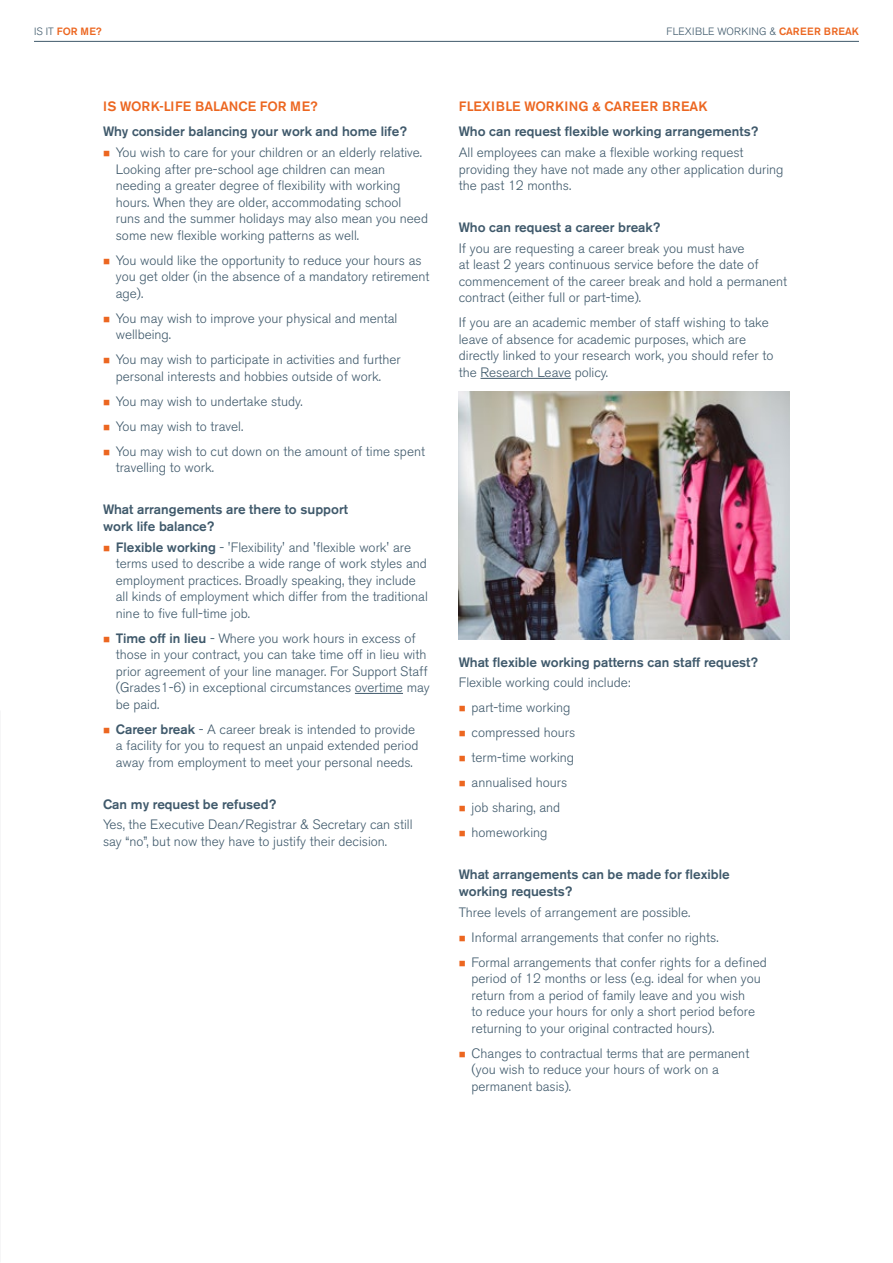
<style>
.page{position:relative;width:893px;height:1263px;background:#fff}
.page>*{position:absolute;margin:0;border:0;box-sizing:border-box;transform-origin:0 0}
.t1{font:300 13.5px/16.5px "Akzidenz Grotesk BE";color:#3f596b}
.t2{font:500 13.5px/16.5px "Akzidenz Grotesk BE";color:#3f596b}
.t3{font:500 13.5px "Akzidenz Grotesk BE";letter-spacing:.02em;color:#ec6620}
.t4{font:500 13.5px "Akzidenz Grotesk BE";color:#ec6620}
.t5{font:300 10.5px "Akzidenz Grotesk BE";letter-spacing:.02em;color:#3f596b}
.t6{font:500 10.5px "Akzidenz Grotesk BE";color:#ec6620}
.s1{font-weight:300;color:#3f596b}
.s2{font-weight:500;color:#ec6620}
.s3{color:#ec6620}
.s4{font-weight:500}
</style>
<div class="page">
<hr style="left:34px;top:41px;width:825px;height:1px;background:#3f596b">
<hr style="left:355px;top:693px;width:48px;height:1px;background:#3f596b">
<hr style="left:480px;top:378px;width:91px;height:1px;background:#3f596b">
<img style="left:459px;top:392px;width:330px;height:247px">
<p class="t6" style="left:34px;top:25px;width:69px"><span class="s1">IS IT</span> FOR ME?</p>
<p class="t5" style="left:667px;top:25px;width:194px">FLEXIBLE WORKING &amp; <span class="s2">CAREER BREAK</span></p>
<p class="t4" style="left:103px;top:98px;width:216px">IS WORK-LIFE BALANCE FOR ME?</p>
<p class="t2" style="left:103px;top:123px;width:305px">Why consider balancing your work and home life?</p>
<p class="t1" style="left:116px;top:145px;width:314px;text-indent:-13px"><span class="s3">■</span> You wish to care for your children or an elderly relative.<br>Looking after pre-school age children can mean needing a greater degree of flexibility with working hours. When they are older, accommodating school runs and the summer holidays may also mean you need some new flexible working patterns as well.</p>
<p class="t1" style="left:116px;top:252px;width:315px;text-indent:-13px"><span class="s3">■</span> You would like the opportunity to reduce your hours as you get older (in the absence of a mandatory retirement age).</p>
<p class="t1" style="left:116px;top:310px;width:283px;text-indent:-13px"><span class="s3">■</span> You may wish to improve your physical and mental wellbeing.</p>
<p class="t1" style="left:103px;top:352px;width:299px;text-align:center"><span class="s3">■</span> You may wish to participate in activities and further personal interests and hobbies outside of work.</p>
<p class="t1" style="left:103px;top:393px;width:201px"><span class="s3">■</span> You may wish to undertake study.</p>
<p class="t1" style="left:103px;top:418px;width:142px"><span class="s3">■</span> You may wish to travel.</p>
<p class="t1" style="left:116px;top:443px;width:311px;text-indent:-13px"><span class="s3">■</span> You may wish to cut down on the amount of time spent travelling to work.</p>
<p class="t2" style="left:103px;top:501px;width:246px">What arrangements are there to support work life balance?</p>
<p class="t1" style="left:116px;top:539px;width:314px;text-indent:-13px"><span class="s3">■</span> <span class="s4">Flexible working</span> - 'Flexibility' and 'flexible work' are terms used to describe a wide range of work styles and employment practices. Broadly speaking, they include all kinds of employment which differ from the traditional nine to five full-time job.</p>
<p class="t1" style="left:116px;top:630px;width:315px;text-indent:-13px"><span class="s3">■</span> <span class="s4">Time off in lieu</span> - Where you work hours in excess of those in your contract, you can take time off in lieu with prior agreement of your line manager. For Support Staff (Grades1-6) in exceptional circumstances overtime may be paid.</p>
<p class="t1" style="left:116px;top:721px;width:304px;text-indent:-13px"><span class="s3">■</span> <span class="s4">Career break</span> - A career break is intended to provide a facility for you to request an unpaid extended period away from employment to meet your personal needs.</p>
<p class="t2" style="left:103px;top:795px;width:175px">Can my request be refused?</p>
<p class="t1" style="left:103px;top:817px;width:311px">Yes, the Executive Dean/Registrar &amp; Secretary can still say “no”, but now they have to justify their decision.</p>
<p class="t3" style="left:459px;top:98px;width:250px">FLEXIBLE WORKING &amp; CAREER BREAK</p>
<p class="t2" style="left:459px;top:123px;width:301px">Who can request flexible working arrangements?</p>
<p class="t1" style="left:459px;top:145px;width:326px">All employees can make a flexible working request providing they have not made any other application during the past 12 months.</p>
<p class="t2" style="left:459px;top:219px;width:203px">Who can request a career break?</p>
<p class="t1" style="left:459px;top:240px;width:330px">If you are requesting a career break you must have<br>at least 2 years continuous service before the date of commencement of the career break and hold a permanent contract (either full or part-time).</p>
<p class="t1" style="left:459px;top:315px;width:316px">If you are an academic member of staff wishing to take leave of absence for academic purposes, which are directly linked to your research work, you should refer to the Research Leave policy.</p>
<p class="t2" style="left:459px;top:653px;width:301px">What flexible working patterns can staff request?</p>
<p class="t1" style="left:459px;top:675px;width:173px">Flexible working could include:</p>
<p class="t1" style="left:459px;top:700px;width:113px"><span class="s3">■</span> part-time working</p>
<p class="t1" style="left:459px;top:725px;width:118px"><span class="s3">■</span> compressed hours</p>
<p class="t1" style="left:459px;top:750px;width:117px"><span class="s3">■</span> term-time working</p>
<p class="t1" style="left:459px;top:775px;width:110px"><span class="s3">■</span> annualised hours</p>
<p class="t1" style="left:459px;top:800px;width:103px"><span class="s3">■</span> job sharing, and</p>
<p class="t1" style="left:459px;top:825px;width:90px"><span class="s3">■</span> homeworking</p>
<p class="t2" style="left:459px;top:866px;width:272px">What arrangements can be made for flexible working requests?</p>
<p class="t1" style="left:459px;top:904px;width:233px">Three levels of arrangement are possible.</p>
<p class="t1" style="left:459px;top:929px;width:261px"><span class="s3">■</span> Informal arrangements that confer no rights.</p>
<p class="t1" style="left:472px;top:954px;width:297px;text-indent:-13px"><span class="s3">■</span> Formal arrangements that confer rights for a defined period of 12 months or less (e.g. ideal for when you return from a period of family leave and you wish<br>to reduce your hours for only a short period before returning to your original contracted hours).</p>
<p class="t1" style="left:472px;top:1045px;width:279px;text-indent:-13px"><span class="s3">■</span> Changes to contractual terms that are permanent (you wish to reduce your hours of work on a permanent basis).</p>
</div>
